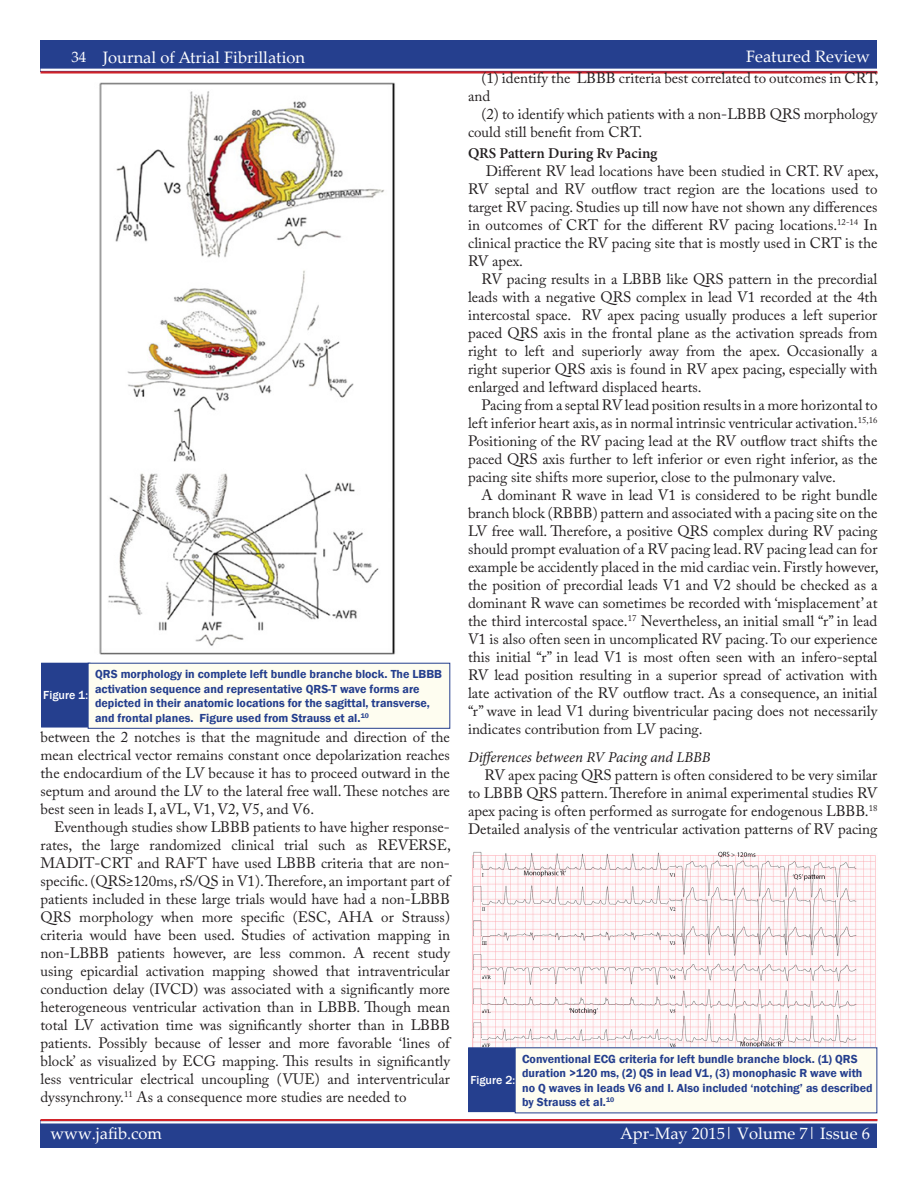
<style>
.page{position:relative;width:918px;height:1188px;background:#fff}
.page>*{position:absolute;margin:0;border:0;box-sizing:border-box;transform-origin:0 0}
.white_header_for_blu{font:16.5px "Palatino Linotype";color:#fff}
._10_Body_Text{font:15px/18px "Adobe Caslon Pro";color:#231f20;text-align:justify}
._10_Body_Text-2{font:italic 15px "Minion Pro";letter-spacing:-.005em;color:#231f20}
._10_Body_Text-3{font:600 15px "Minion Pro";letter-spacing:-.005em;color:#231f20}
.t1{font:600 12px/14.4px "Franklin Gothic";color:#253f8e}
.t2{font:500 12px "Franklin Gothic";color:#fff}
</style>
<div class="page">
<div style="left:40px;top:1120px;width:838px;height:28px;background:#253f8e"></div>
<hr style="left:40px;top:1119px;width:838px;height:2px;background:#d1232a">
<hr style="left:40px;top:1121px;width:838px;height:3px;background:#fff">
<div style="left:40px;top:40px;width:838px;height:32px;background:#253f8e"></div>
<hr style="left:40px;top:71px;width:838px;height:3px;background:#d1232a">
<hr style="left:40px;top:69px;width:838px;height:2px;background:#fff">
<img style="left:99px;top:82px;width:296px;height:573px">
<div style="left:42px;top:663px;width:48px;height:64px;background:#253f8e"></div>
<div style="left:41px;top:663px;width:49px;height:64px;border:1px solid #253f8e"></div>
<div style="left:88px;top:663px;width:362px;height:65px;background:#fefdf0"></div>
<img style="left:468px;top:851px;width:410px;height:201px">
<div style="left:469px;top:1048px;width:48px;height:64px;background:#253f8e"></div>
<div style="left:468px;top:1048px;width:49px;height:64px;border:1px solid #253f8e"></div>
<div style="left:515px;top:1048px;width:362px;height:65px;background:#fefdf0"></div>
<p class="white_header_for_blu" style="left:746px;top:45px;width:125px">Featured Review</p>
<p class="white_header_for_blu" style="left:71px;top:48px;width:235px"><sup>34</sup> Journal of Atrial Fibrillation</p>
<p class="white_header_for_blu" style="left:746px;top:47px;width:125px">Featured Review</p>
<p class="t1" style="left:95px;top:667px;width:348px">QRS morphology in complete left bundle branche block. The LBBB activation sequence and representative QRS-T wave forms are depicted in their anatomic locations for the sagittal, transverse, and frontal planes. Figure used from Strauss et al.<sup>10</sup></p>
<p class="t2" style="left:43px;top:688px;width:46px">Figure 1:</p>
<p class="_10_Body_Text" style="left:40px;top:728px;width:411px">between the 2 notches is that the magnitude and direction of the mean electrical vector remains constant once depolarization reaches the endocardium of the LV because it has to proceed outward in the septum and around the LV to the lateral free wall. These notches are best seen in leads I, aVL, V1, V2, V5, and V6.</p>
<p class="_10_Body_Text" style="left:40px;top:818px;width:412px;text-indent:14px">Eventhough studies show LBBB patients to have higher response&shy;rates, the large randomized clinical trial such as REVERSE, MADIT-CRT and RAFT have used LBBB criteria that are non&shy;specific. (QRS≥120ms, rS/QS in V1). Therefore, an important part of patients included in these large trials would have had a non-LBBB QRS morphology when more specific (ESC, AHA or Strauss) criteria would have been used. Studies of activation mapping in non-LBBB patients however, are less common. A recent study using epicardial activation mapping showed that intraventricular conduction delay (IVCD) was associated with a significantly more heterogeneous ventricular activation than in LBBB. Though mean total LV activation time was significantly shorter than in LBBB patients. Possibly because of lesser and more favorable ‘lines of block’ as visualized by ECG mapping. This results in significantly less ventricular electrical uncoupling (VUE) and interventricular dyssynchrony.<sup>11</sup> As a consequence more studies are needed to</p>
<p class="_10_Body_Text" style="left:468px;top:69px;width:412px;text-indent:14px">(1) identify the LBBB criteria best correlated to outcomes in CRT, and</p>
<p class="_10_Body_Text" style="left:468px;top:105px;width:411px;text-indent:14px">(2) to identify which patients with a non-LBBB QRS morphology could still benefit from CRT.</p>
<p class="_10_Body_Text-3" style="left:468px;top:143px;width:191px">QRS Pattern During Rv Pacing</p>
<p class="_10_Body_Text" style="left:468px;top:162px;width:412px;text-indent:18px">Different RV lead locations have been studied in CRT. RV apex, RV septal and RV outflow tract region are the locations used to target RV pacing. Studies up till now have not shown any differences in outcomes of CRT for the different RV pacing locations.<sup>12-14</sup> In clinical practice the RV pacing site that is mostly used in CRT is the RV apex.</p>
<p class="_10_Body_Text" style="left:468px;top:270px;width:411px;text-indent:14px">RV pacing results in a LBBB like QRS pattern in the precordial leads with a negative QRS complex in lead V1 recorded at the 4th intercostal space. RV apex pacing usually produces a left superior paced QRS axis in the frontal plane as the activation spreads from right to left and superiorly away from the apex. Occasionally a right superior QRS axis is found in RV apex pacing, especially with enlarged and leftward displaced hearts.</p>
<p class="_10_Body_Text" style="left:468px;top:396px;width:411px;text-indent:14px">Pacing from a septal RV lead position results in a more horizontal to left inferior heart axis, as in normal intrinsic ventricular activation.<sup>15,16<br></sup>Positioning of the RV pacing lead at the RV outflow tract shifts the paced QRS axis further to left inferior or even right inferior, as the pacing site shifts more superior, close to the pulmonary valve.</p>
<p class="_10_Body_Text" style="left:468px;top:486px;width:412px;text-indent:14px">A dominant R wave in lead V1 is considered to be right bundle branch block (RBBB) pattern and associated with a pacing site on the LV free wall. Therefore, a positive QRS complex during RV pacing should prompt evaluation of a RV pacing lead. RV pacing lead can for example be accidently placed in the mid cardiac vein. Firstly however, the position of precordial leads V1 and V2 should be checked as a dominant R wave can sometimes be recorded with ‘misplacement’ at the third intercostal space.<sup>17</sup> Nevertheless, an initial small “r” in lead V1 is also often seen in uncomplicated RV pacing. To our experience this initial “r” in lead V1 is most often seen with an infero-septal RV lead position resulting in a superior spread of activation with late activation of the RV outflow tract. As a consequence, an initial “r” wave in lead V1 during biventricular pacing does not necessarily indicates contribution from LV pacing.</p>
<p class="_10_Body_Text-2" style="left:468px;top:747px;width:244px">Differences between RV Pacing and LBBB</p>
<p class="_10_Body_Text" style="left:468px;top:766px;width:411px;text-indent:17px">RV apex pacing QRS pattern is often considered to be very similar to LBBB QRS pattern. Therefore in animal experimental studies RV apex pacing is often performed as surrogate for endogenous LBBB.<sup>18<br></sup>Detailed analysis of the ventricular activation patterns of RV pacing</p>
<p class="t1" style="left:522px;top:1052px;width:352px">Conventional ECG criteria for left bundle branche block. (1) QRS duration &gt;120 ms, (2) QS in lead V1, (3) monophasic R wave with no Q waves in leads V6 and I. Also included ‘notching’ as described by Strauss et al.<sup>10</sup></p>
<p class="t2" style="left:470px;top:1072px;width:46px">Figure 2:</p>
<p class="white_header_for_blu" style="left:51px;top:1122px;width:113px">www.jafib.com</p>
<p class="white_header_for_blu" style="left:620px;top:1122px;width:251px">Apr-May 2015| Volume 7| Issue 6</p>
</div>
